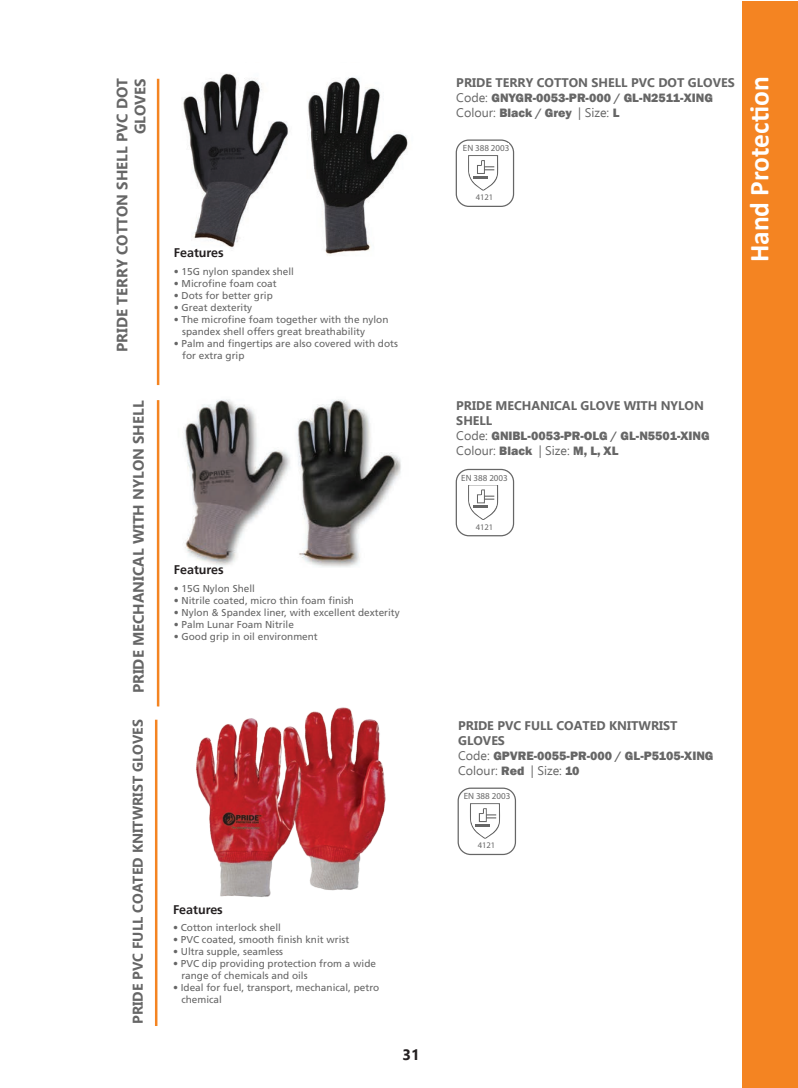
<style>
.page{position:relative;width:798px;height:1088px;background:#fff}
.page>*{position:absolute;margin:0;border:0;box-sizing:border-box;transform-origin:0 0}
.t1{font:700 27.5px "Calibri";color:#fff}
.t2{font:700 15px/18px "Ebrima";color:#666;text-align:right}
.t3{font:700 15px "Ebrima";color:#231f20}
.t4{font:700 14.12px "Ebrima";color:#666}
.t5{font:800 12.5px "Franklin Gothic";color:#666}
.t6{font:700 12.5px/15px "Ebrima";color:#666}
.t7{font:12.5px "Ebrima";color:#666}
.t8{font:700 12.5px "Frutiger";color:#231f20}
.t9{font:10px/12px "Frutiger";color:#666}
.t10{font:9px "Myriad Pro";color:#666}
.t11{font:8.62px "Myriad Pro";color:#666}
.s1{font-family:"Ebrima";font-weight:400}
.s2{font-family:"Franklin Gothic";font-weight:800}
</style>
<div class="page">
<img style="left:183px;top:399px;width:218px;height:168px">
<hr style="left:157px;top:400px;width:2px;height:306px;background:#f48422">
<svg style="left:460px;top:485px;width:39px;height:47px"></svg>
<div style="left:470px;top:521px;width:28px;height:9px;background:#fff"></div>
<div style="left:455px;top:469px;width:59px;height:67px;border:1px solid #666;border-radius:13px"></div>
<svg style="left:460px;top:144px;width:39px;height:47px"></svg>
<div style="left:455px;top:139px;width:59px;height:68px;border:1px solid #666;border-radius:13px"></div>
<img style="left:183px;top:73px;width:225px;height:183px">
<hr style="left:157px;top:79px;width:2px;height:306px;background:#f48422">
<div style="left:464px;top:143px;width:44px;height:11px;background:#fff"></div>
<div style="left:741px;top:1px;width:55px;height:1087px;background:#f48422"></div>
<hr style="left:155px;top:720px;width:2px;height:306px;background:#f48422">
<svg style="left:462px;top:792px;width:38px;height:47px"></svg>
<div style="left:457px;top:787px;width:59px;height:68px;border:1px solid #666;border-radius:13px"></div>
<div style="left:465px;top:792px;width:44px;height:10px;background:#fff"></div>
<img style="left:196px;top:707px;width:190px;height:190px">
<h2 class="t2" style="left:113px;top:352px;width:275px;rotate:-90deg">PRIDE TERRY COTTON SHELL PVC DOT<br>GLOVES</h2>
<h2 class="t2" style="left:129px;top:693px;width:294px;rotate:-90deg">PRIDE MECHANICAL WITH NYLON SHELL</h2>
<h3 class="t4" style="left:127px;top:1024px;width:306px;rotate:-90deg">PRIDE PVC FULL COATED KNITWRIST GLOVES</h3>
<p class="t8" style="left:174px;top:245px;width:51px">Features</p>
<p class="t9" style="left:174px;top:265px;width:122px">• 15G nylon spandex shell</p>
<p class="t9" style="left:174px;top:277px;width:104px">• Microfine foam coat</p>
<p class="t9" style="left:174px;top:289px;width:100px">• Dots for better grip</p>
<p class="t9" style="left:174px;top:301px;width:80px">• Great dexterity</p>
<p class="t9" style="left:182px;top:313px;width:208px;text-indent:-8px">• The microfine foam together with the nylon spandex shell offers great breathability</p>
<p class="t9" style="left:182px;top:337px;width:217px;text-indent:-8px">• Palm and fingertips are also covered with dots for extra grip</p>
<p class="t8" style="left:174px;top:562px;width:51px">Features</p>
<p class="t9" style="left:174px;top:582px;width:83px">• 15G Nylon Shell</p>
<p class="t9" style="left:174px;top:594px;width:182px">• Nitrile coated, micro thin foam finish</p>
<p class="t9" style="left:174px;top:606px;width:227px">• Nylon &amp; Spandex liner, with excellent dexterity</p>
<p class="t9" style="left:174px;top:618px;width:122px">• Palm Lunar Foam Nitrile</p>
<p class="t9" style="left:174px;top:630px;width:145px">• Good grip in oil environment</p>
<p class="t8" style="left:173px;top:902px;width:51px">Features</p>
<p class="t9" style="left:173px;top:922px;width:109px">• Cotton interlock shell</p>
<p class="t9" style="left:173px;top:934px;width:178px">• PVC coated, smooth finish knit wrist</p>
<p class="t9" style="left:173px;top:946px;width:112px">• Ultra supple, seamless</p>
<p class="t9" style="left:181px;top:958px;width:196px;text-indent:-8px">• PVC dip providing protection from a wide range of chemicals and oils</p>
<p class="t9" style="left:181px;top:982px;width:199px;text-indent:-8px">• Ideal for fuel, transport, mechanical, petro chemical</p>
<h2 class="t3" style="left:402px;top:1044px;width:19px">31</h2>
<p class="t6" style="left:456px;top:74px;width:280px">PRIDE TERRY COTTON SHELL PVC DOT GLOVES</p>
<p class="t5" style="left:456px;top:89px;width:258px"><span class="s1">Code:</span> GNYGR-0053-PR-000 / GL-N2511-XING</p>
<p class="t7" style="left:456px;top:103px;width:165px">Colour: <span class="s2">Black / Grey</span> | Size: <span class="s2">L</span></p>
<p class="t10" style="left:462px;top:142px;width:48px">EN 388 2003</p>
<p class="t11" style="left:475px;top:192px;width:19px">4121</p>
<h1 class="t1" style="left:739px;top:262px;width:187px;rotate:-90deg">Hand Protec on</h1>
<p class="t6" style="left:456px;top:397px;width:249px">PRIDE MECHANICAL GLOVE WITH NYLON<br>SHELL</p>
<p class="t5" style="left:456px;top:427px;width:255px"><span class="s1">Code:</span> GNIBL-0053-PR-OLG / GL-N5501-XING</p>
<p class="t7" style="left:456px;top:441px;width:164px">Colour: <span class="s2">Black</span> | Size: <span class="s2">M, L, XL</span></p>
<p class="t10" style="left:461px;top:472px;width:48px">EN 388 2003</p>
<p class="t11" style="left:475px;top:521px;width:19px">4121</p>
<p class="t6" style="left:458px;top:717px;width:221px">PRIDE PVC FULL COATED KNITWRIST<br>GLOVES</p>
<p class="t5" style="left:458px;top:747px;width:257px"><span class="s1">Code:</span> GPVRE-0055-PR-000 / GL-P5105-XING</p>
<p class="t7" style="left:458px;top:761px;width:123px">Colour: <span class="s2">Red</span> | Size: <span class="s2">10</span></p>
<p class="t10" style="left:463px;top:791px;width:48px">EN 388 2003</p>
<p class="t11" style="left:477px;top:840px;width:19px">4121</p>
</div>
